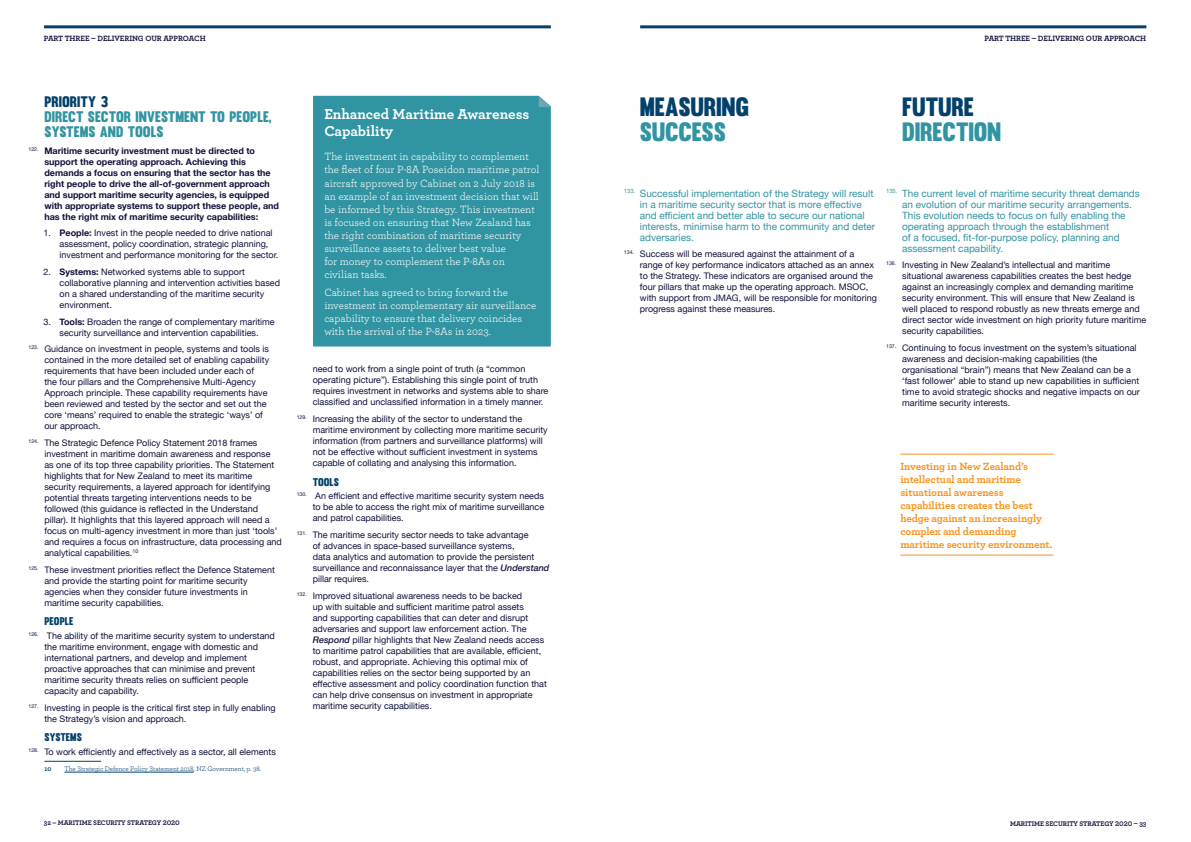
<style>
.page{position:relative;width:1191px;height:842px;background:#fff}
.page>*{position:absolute;margin:0;border:0;box-sizing:border-box;transform-origin:0 0}
.t1{font:26px "Muro";letter-spacing:-.01em;color:#3194a2}
.t2{font:26px "Muro";letter-spacing:-.01em;color:#03416a}
.t3{font:15px/15px "Muro";color:#3194a2}
.t4{font:700 15px/17px "Archer";color:#fff}
.t5{font:15px "Muro";color:#03416a}
.t6{font:11px/13px "Archer";color:#fff}
.t7{font:700 11px/13px "Archer";letter-spacing:-.01em;color:#f7941e}
.t8{font:11px "Muro";color:#03416a}
.t9{font:10px/11px "Helvetica Neue";color:#3194a2}
.t10{font:9px/11px "Helvetica Neue";color:#10113b}
.t11{font:700 9px/11px "Helvetica Neue";color:#10113b}
.t12{font:700 8px "Archer";letter-spacing:-.01em;color:#10113b}
.t13{font:700 7px "Archer";letter-spacing:-.01em;color:#10113b}
.t14{font:7px "Archer";letter-spacing:-.01em;color:#03416a}
.t15{font:700 7px "Archer";color:#03416a}
.s1{font-weight:700}
.s2{font-weight:500;font-style:italic}
</style>
<div class="page">
<hr style="left:44px;top:25px;width:507px;height:3px;background:#03416a">
<hr style="left:640px;top:25px;width:506px;height:3px;background:#03416a">
<hr style="left:44px;top:761px;width:57px;height:1px;background:#03416a">
<hr style="left:64px;top:772px;width:130px;height:1px;background:#03416a">
<hr style="left:900px;top:454px;width:153px;height:1px;background:#f7941e">
<hr style="left:900px;top:555px;width:153px;height:1px;background:#f7941e">
<div style="left:313px;top:96px;width:238px;height:250px;background:#3194a2"></div>
<svg style="left:538px;top:96px;width:13px;height:11px"></svg>
<p class="t12" style="left:44px;top:32px;width:163px">PART THREE – DELIVERING OUR APPROACH</p>
<p class="t12" style="left:984px;top:32px;width:163px">PART THREE – DELIVERING OUR APPROACH</p>
<h2 class="t5" style="left:44px;top:93px;width:65px">PRIORITY 3</h2>
<h2 class="t3" style="left:44px;top:109px;width:229px">DIRECT SECTOR INVESTMENT TO PEOPLE,<br>SYSTEMS AND TOOLS</h2>
<p class="t11" style="left:44px;top:145px;width:236px;text-indent:-16px"><sup>122.</sup> Maritime security investment must be directed to support the operating approach. Achieving this demands a focus on ensuring that the sector has the right people to drive the all-of-government approach and support maritime security agencies, is equipped with appropriate systems to support these people, and has the right mix of maritime security capabilities:</p>
<p class="t10" style="left:60px;top:228px;width:220px;text-indent:-16px">1. <span class="s1">People:</span> Invest in the people needed to drive national assessment, policy coordination, strategic planning, investment and performance monitoring for the sector.</p>
<p class="t10" style="left:60px;top:267px;width:222px;text-indent:-16px">2. <span class="s1">Systems:</span> Networked systems able to support collaborative planning and intervention activities based on a shared understanding of the maritime security environment.</p>
<p class="t10" style="left:44px;top:317px;width:233px;text-align:center">3. <span class="s1">Tools:</span> Broaden the range of complementary maritime security surveillance and intervention capabilities.</p>
<p class="t10" style="left:44px;top:344px;width:226px;text-indent:-16px"><sup>123.</sup> Guidance on investment in people, systems and tools is contained in the more detailed set of enabling capability requirements that have been included under each of<br>the four pillars and the Comprehensive Multi-Agency Approach principle. These capability requirements have been reviewed and tested by the sector and set out the core ‘means’ required to enable the strategic ‘ways’ of our approach.</p>
<p class="t10" style="left:44px;top:438px;width:239px;text-indent:-16px"><sup>124.</sup> The Strategic Defence Policy Statement 2018 frames investment in maritime domain awareness and response as one of its top three capability priorities. The Statement highlights that for New Zealand to meet its maritime security requirements, a layered approach for identifying potential threats targeting interventions needs to be followed (this guidance is reflected in the Understand pillar). It highlights that this layered approach will need a focus on multi-agency investment in more than just ‘tools’ and requires a focus on infrastructure, data processing and analytical capabilities.<sup>10</sup></p>
<p class="t10" style="left:44px;top:565px;width:232px;text-indent:-16px"><sup>125.</sup> These investment priorities reflect the Defence Statement and provide the starting point for maritime security agencies when they consider future investments in maritime security capabilities.</p>
<p class="t8" style="left:44px;top:615px;width:30px">PEOPLE</p>
<p class="t10" style="left:44px;top:631px;width:232px;text-indent:-16px"><sup>126.</sup> The ability of the maritime security system to understand the maritime environment, engage with domestic and international partners, and develop and implement proactive approaches that can minimise and prevent maritime security threats relies on sufficient people capacity and capability.</p>
<p class="t10" style="left:44px;top:703px;width:233px;text-indent:-16px"><sup>127.</sup> Investing in people is the critical first step in fully enabling the Strategy’s vision and approach.</p>
<p class="t8" style="left:44px;top:731px;width:39px">SYSTEMS</p>
<p class="t10" style="left:28px;top:747px;width:249px"><sup>128.</sup> To work efficiently and effectively as a sector, all elements</p>
<p class="t15" style="left:44px;top:763px;width:9px">10</p>
<p class="t14" style="left:64px;top:764px;width:198px">The Strategic Defence Policy Statement 2018, NZ Government, p. 38.</p>
<h2 class="t4" style="left:324px;top:105px;width:207px">Enhanced Maritime Awareness<br>Capability</h2>
<p class="t6" style="left:324px;top:150px;width:217px">The investment in capability to complement the fleet of four P-8A Poseidon maritime patrol aircraft approved by Cabinet on 2 July 2018 is an example of an investment decision that will be informed by this Strategy. This investment is focused on ensuring that New Zealand has the right combination of maritime security surveillance assets to deliver best value<br>for money to complement the P-8As on civilian tasks.</p>
<p class="t6" style="left:324px;top:285px;width:214px">Cabinet has agreed to bring forward the investment in complementary air surveillance capability to ensure that delivery coincides with the arrival of the P-8As in 2023.</p>
<p class="t10" style="left:313px;top:364px;width:237px">need to work from a single point of truth (a “common operating picture”). Establishing this single point of truth requires investment in networks and systems able to share classified and unclassified information in a timely manner.</p>
<p class="t10" style="left:313px;top:414px;width:236px;text-indent:-16px"><sup>129.</sup> Increasing the ability of the sector to understand the maritime environment by collecting more maritime security information (from partners and surveillance platforms) will not be effective without sufficient investment in systems capable of collating and analysing this information.</p>
<p class="t8" style="left:313px;top:475px;width:28px">TOOLS</p>
<p class="t10" style="left:313px;top:491px;width:233px;text-align:justify;text-indent:-16px"><sup>130.</sup> An efficient and effective maritime security system needs to be able to access the right mix of maritime surveillance and patrol capabilities.</p>
<p class="t10" style="left:313px;top:530px;width:238px;text-indent:-16px"><sup>131.</sup> The maritime security sector needs to take advantage<br>of advances in space-based surveillance systems,<br>data analytics and automation to provide the persistent surveillance and reconnaissance layer that the <span class="s2">Understand </span>pillar requires.</p>
<p class="t10" style="left:313px;top:591px;width:236px;text-indent:-16px"><sup>132.</sup> Improved situational awareness needs to be backed<br>up with suitable and sufficient maritime patrol assets<br>and supporting capabilities that can deter and disrupt adversaries and support law enforcement action. The <span class="s2">Respond</span> pillar highlights that New Zealand needs access to maritime patrol capabilities that are available, efficient, robust, and appropriate. Achieving this optimal mix of capabilities relies on the sector being supported by an effective assessment and policy coordination function that can help drive consensus on investment in appropriate maritime security capabilities.</p>
<h1 class="t2" style="left:640px;top:91px;width:111px">MEASURING</h1>
<h1 class="t1" style="left:640px;top:116px;width:88px">SUCCESS</h1>
<h1 class="t2" style="left:902px;top:91px;width:73px">FUTURE</h1>
<h1 class="t1" style="left:902px;top:116px;width:101px">DIRECTION</h1>
<p class="t9" style="left:640px;top:188px;width:237px;text-indent:-16px"><sup>133.</sup> Successful implementation of the Strategy will result in a maritime security sector that is more effective and efficient and better able to secure our national interests, minimise harm to the community and deter adversaries.</p>
<p class="t10" style="left:640px;top:249px;width:239px;text-indent:-16px"><sup>134.</sup> Success will be measured against the attainment of a range of key performance indicators attached as an annex to the Strategy. These indicators are organised around the four pillars that make up the operating approach. MSOC, with support from JMAG, will be responsible for monitoring progress against these measures.</p>
<p class="t9" style="left:902px;top:188px;width:239px;text-indent:-16px"><sup>135.</sup> The current level of maritime security threat demands an evolution of our maritime security arrangements.<br>This evolution needs to focus on fully enabling the operating approach through the establishment<br>of a focused, fit-for-purpose policy, planning and assessment capability.</p>
<p class="t10" style="left:902px;top:260px;width:246px;text-indent:-16px"><sup>136.</sup> Investing in New Zealand’s intellectual and maritime situational awareness capabilities creates the best hedge against an increasingly complex and demanding maritime security environment. This will ensure that New Zealand is well placed to respond robustly as new threats emerge and direct sector wide investment on high priority future maritime security capabilities.</p>
<p class="t10" style="left:902px;top:343px;width:239px;text-indent:-16px"><sup>137.</sup> Continuing to focus investment on the system’s situational awareness and decision-making capabilities (the organisational “brain”) means that New Zealand can be a ‘fast follower’ able to stand up new capabilities in sufficient time to avoid strategic shocks and negative impacts on our maritime security interests.</p>
<p class="t7" style="left:900px;top:459px;width:154px">Investing in New Zealand’s intellectual and maritime situational awareness capabilities creates the best hedge against an increasingly complex and demanding maritime security environment.</p>
<p class="t13" style="left:44px;top:817px;width:137px">32 – MARITIME SECURITY STRATEGY 2020</p>
<p class="t13" style="left:1010px;top:818px;width:137px">MARITIME SECURITY STRATEGY 2020 – 33</p>
</div>
